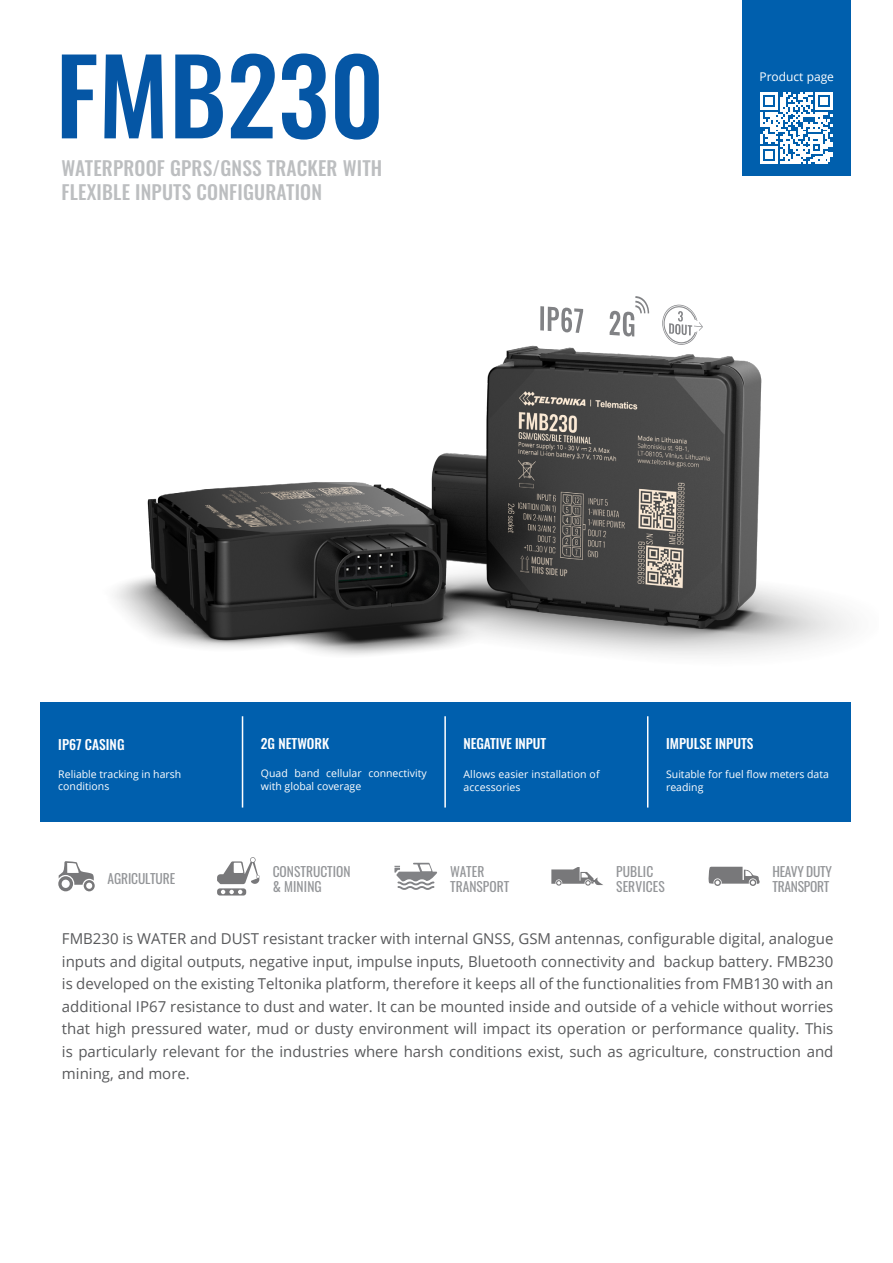
<style>
.page{position:relative;width:893px;height:1263px;background:#fff}
.page>*{position:absolute;margin:0;border:0;box-sizing:border-box;transform-origin:0 0}
.t1{font:500 103.5px "Oswald";color:#0556a5}
.t2{font:500 19.5px/24px "Oswald";letter-spacing:.01em;color:#bcbec0}
.t3{font:15px/22.5px "Open Sans";color:#58595b;text-align:justify}
.t4{font:13.5px/15px "Oswald";color:#939598}
.t5{font:500 13.5px "Oswald";color:#fff}
.t6{font:13.5px/15px "Oswald";letter-spacing:-.02em;color:#939598}
.t7{font:12px "Open Sans";color:#fff}
.t8{font:10.5px/12.6px "Open Sans";color:#fff}
</style>
<div class="page">
<div style="left:41px;top:702px;width:810px;height:119px;background:#005fad"></div>
<img style="left:40px;top:345px;width:809px;height:400px">
<hr style="left:242px;top:716px;width:1px;height:91px;background:#fff">
<hr style="left:444px;top:716px;width:2px;height:91px;background:#fff">
<hr style="left:647px;top:716px;width:1px;height:91px;background:#fff">
<svg style="left:58px;top:861px;width:37px;height:30px"></svg>
<svg style="left:217px;top:857px;width:43px;height:38px"></svg>
<svg style="left:394px;top:863px;width:43px;height:27px"></svg>
<svg style="left:551px;top:867px;width:52px;height:19px"></svg>
<svg style="left:708px;top:867px;width:52px;height:19px"></svg>
<div style="left:743px;top:0;width:108px;height:176px;background:#005fad"></div>
<svg style="left:761px;top:92px;width:72px;height:72px"></svg>
<svg style="left:540px;top:306px;width:4px;height:25px"></svg>
<svg style="left:548px;top:307px;width:35px;height:26px"></svg>
<svg style="left:610px;top:296px;width:39px;height:41px"></svg>
<svg style="left:662px;top:305px;width:41px;height:40px"></svg>
<h1 class="t1" style="left:56px;top:42px;width:331px">FMB230</h1>
<h2 class="t2" style="left:62px;top:157px;width:322px">WATERPROOF GPRS/GNSS TRACKER WITH<br>FLEXIBLE INPUTS CONFIGURATION</h2>
<p class="t7" style="left:759px;top:68px;width:76px">Product page</p>
<p class="t5" style="left:58px;top:737px;width:68px">IP67 CASING</p>
<p class="t8" style="left:58px;top:767px;width:125px">Reliable tracking in harsh conditions</p>
<p class="t5" style="left:261px;top:737px;width:70px">2G NETWORK</p>
<p class="t8" style="left:261px;top:767px;width:167px">Quad band cellular connectivity with global coverage</p>
<p class="t5" style="left:463px;top:737px;width:84px">NEGATIVE INPUT</p>
<p class="t8" style="left:463px;top:767px;width:138px">Allows easier installation of accessories</p>
<p class="t5" style="left:666px;top:737px;width:89px">IMPULSE INPUTS</p>
<p class="t8" style="left:666px;top:767px;width:164px">Suitable for fuel flow meters data reading</p>
<p class="t4" style="left:108px;top:870px;width:69px">AGRICULTURE</p>
<p class="t4" style="left:273px;top:862px;width:79px">CONSTRUCTION &amp; MINING</p>
<p class="t4" style="left:450px;top:862px;width:61px">WATER<br>TRANSPORT</p>
<p class="t4" style="left:616px;top:862px;width:50px">PUBLIC<br>SERVICES</p>
<p class="t6" style="left:772px;top:862px;width:61px">HEAVY DUTY<br>TRANSPORT</p>
<p class="t3" style="left:62px;top:927px;width:773px">FMB230 is WATER and DUST resistant tracker with internal GNSS, GSM antennas, configurable digital, analogue inputs and digital outputs, negative input, impulse inputs, Bluetooth connectivity and backup battery. FMB230 is developed on the existing Teltonika platform, therefore it keeps all of the functionalities from FMB130 with an additional IP67 resistance to dust and water. It can be mounted inside and outside of a vehicle without worries that high pressured water, mud or dusty environment will impact its operation or performance quality. This is particularly relevant for the industries where harsh conditions exist, such as agriculture, construction and mining, and more.</p>
</div>
